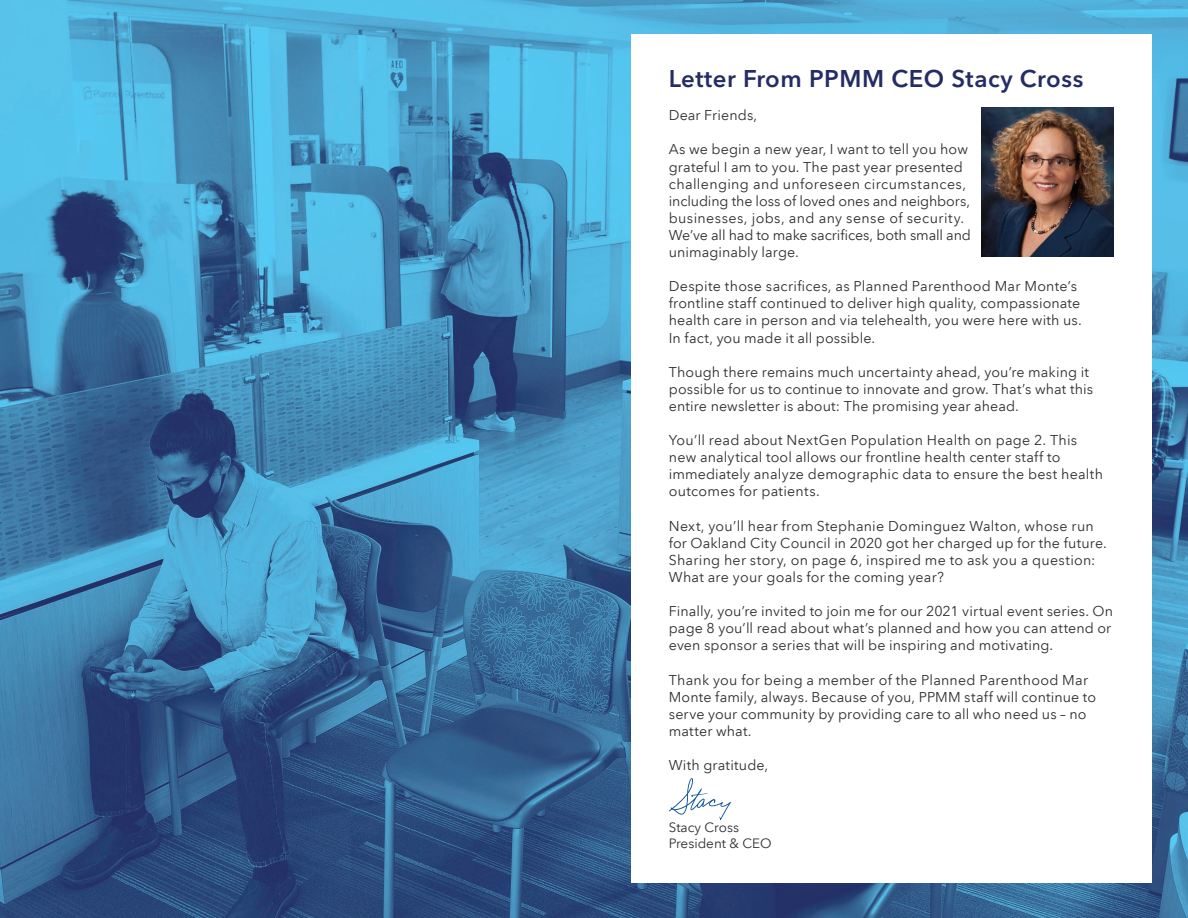
<style>
.page{position:relative;width:1188px;height:918px;background:#fff}
.page>*{position:absolute;margin:0;border:0;box-sizing:border-box;transform-origin:0 0}
.t1{font:600 24px "Avenir Next LT Pro";letter-spacing:.025em;color:#242c64}
.t2{font:14.25px/17.1px "Avenir Next LT Pro";letter-spacing:.01em;color:#312f30}
.t3{font:13.5px/16.2px "Avenir Next LT Pro";color:#312f30}
</style>
<div class="page">
<img style="left:0;top:0;width:1188px;height:918px">
<svg style="left:631px;top:35px;width:520px;height:848px"></svg>
<img style="left:982px;top:107px;width:131px;height:150px">
<svg style="left:669px;top:778px;width:62px;height:42px"></svg>
<h1 class="t1" style="left:669px;top:64px;width:416px">Letter From PPMM CEO Stacy Cross</h1>
<p class="t2" style="left:669px;top:107px;width:90px">Dear Friends,</p>
<p class="t2" style="left:669px;top:141px;width:304px">As we begin a new year, I want to tell you how grateful I am to you. The past year presented challenging and unforeseen circumstances, including the loss of loved ones and neighbors, businesses, jobs, and any sense of security.<br>We’ve all had to make sacrifices, both small and unimaginably large.</p>
<p class="t2" style="left:669px;top:278px;width:414px">Despite those sacrifices, as Planned Parenthood Mar Monte’s frontline staff continued to deliver high quality, compassionate health care in person and via telehealth, you were here with us.<br>In fact, you made it all possible.</p>
<p class="t2" style="left:669px;top:363px;width:426px">Though there remains much uncertainty ahead, you’re making it possible for us to continue to innovate and grow. That’s what this entire newsletter is about: The promising year ahead.</p>
<p class="t2" style="left:669px;top:432px;width:436px">You’ll read about NextGen Population Health on page 2. This new analytical tool allows our frontline health center staff to immediately analyze demographic data to ensure the best health outcomes for patients.</p>
<p class="t2" style="left:669px;top:517px;width:440px">Next, you’ll hear from Stephanie Dominguez Walton, whose run for Oakland City Council in 2020 got her charged up for the future.<br>Sharing her story, on page 6, inspired me to ask you a question:<br>What are your goals for the coming year?</p>
<p class="t2" style="left:669px;top:603px;width:446px">Finally, you’re invited to join me for our 2021 virtual event series. On page 8 you’ll read about what’s planned and how you can attend or even sponsor a series that will be inspiring and motivating.</p>
<p class="t2" style="left:669px;top:671px;width:429px">Thank you for being a member of the Planned Parenthood Mar Monte family, always. Because of you, PPMM staff will continue to serve your community by providing care to all who need us – no matter what.</p>
<p class="t2" style="left:669px;top:757px;width:101px">With gratitude,</p>
<p class="t3" style="left:669px;top:819px;width:104px">Stacy Cross<br>President &amp; CEO</p>
</div>
